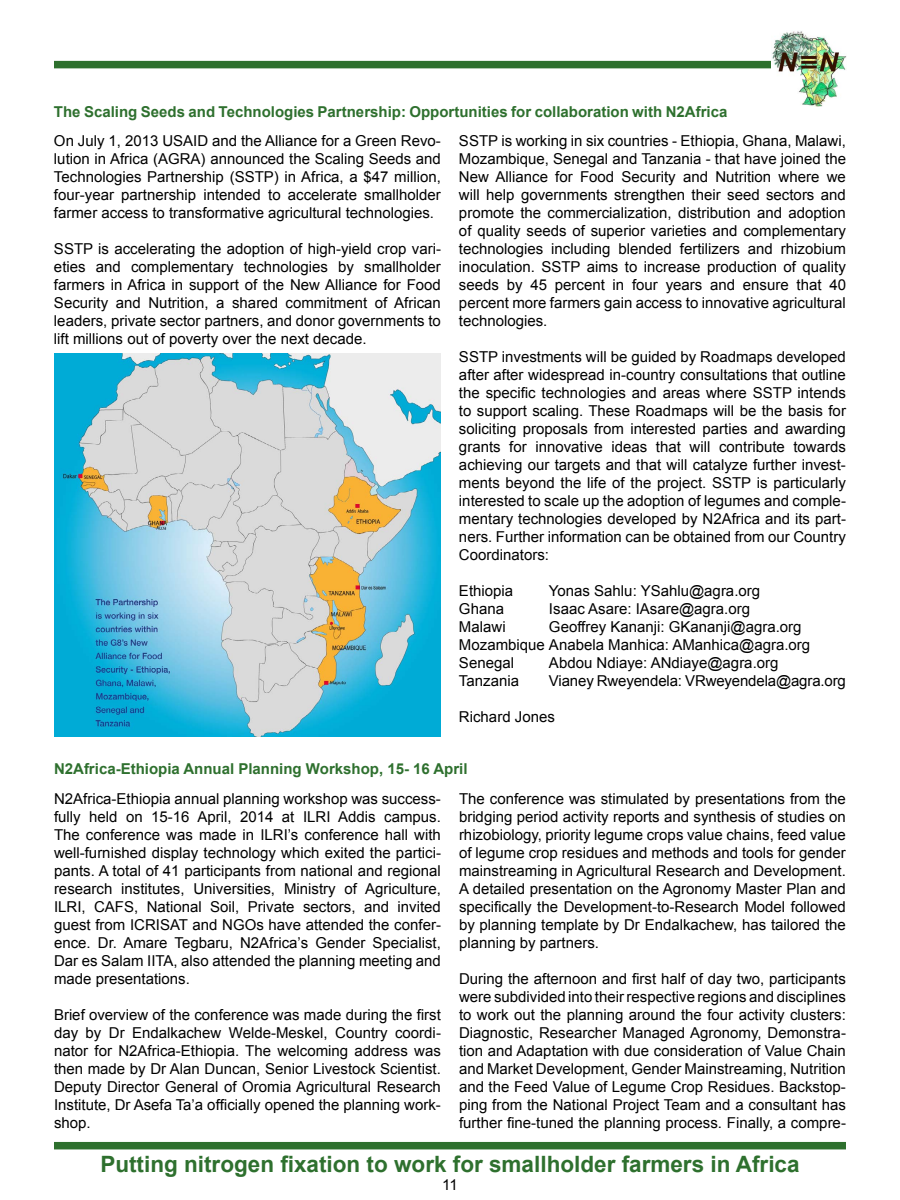
<style>
.page{position:relative;width:900px;height:1200px;background:#fff}
.page>*{position:absolute;margin:0;border:0;box-sizing:border-box;transform-origin:0 0}
.t1{font:700 22.5px "Arial";color:#2e702e}
.t2{font:15px/18px "Arial";color:#000;text-align:justify}
.t3{font:700 15px "Arial";color:#2e702e}
</style>
<div class="page">
<div style="left:54px;top:1142px;width:792px;height:7px;background:#2e702e"></div>
<div style="left:54px;top:61px;width:717px;height:7px;background:#2e702e"></div>
<img style="left:772px;top:31px;width:74px;height:76px">
<img style="left:54px;top:354px;width:387px;height:383px">
<p class="t3" style="left:54px;top:102px;width:675px">The Scaling Seeds and Technologies Partnership: Opportunities for collaboration with N2Africa</p>
<p class="t2" style="left:54px;top:132px;width:388px">On July 1, 2013 USAID and the Alliance for a Green Revo&shy;lution in Africa (AGRA) announced the Scaling Seeds and Technologies Partnership (SSTP) in Africa, a $47 million, four-year partnership intended to accelerate smallholder farmer access to transformative agricultural technologies.</p>
<p class="t2" style="left:54px;top:240px;width:389px">SSTP is accelerating the adoption of high-yield crop vari&shy;eties and complementary technologies by smallholder farmers in Africa in support of the New Alliance for Food Security and Nutrition, a shared commitment of African leaders, private sector partners, and donor governments to lift millions out of poverty over the next decade.</p>
<p class="t2" style="left:459px;top:132px;width:389px">SSTP is working in six countries - Ethiopia, Ghana, Malawi, Mozambique, Senegal and Tanzania - that have joined the New Alliance for Food Security and Nutrition where we will help governments strengthen their seed sectors and promote the commercialization, distribution and adoption of quality seeds of superior varieties and complementary technologies including blended fertilizers and rhizobium inoculation. SSTP aims to increase production of quality seeds by 45 percent in four years and ensure that 40 percent more farmers gain access to innovative agricultural technologies.</p>
<p class="t2" style="left:459px;top:348px;width:389px">SSTP investments will be guided by Roadmaps developed after after widespread in-country consultations that outline the specific technologies and areas where SSTP intends to support scaling. These Roadmaps will be the basis for soliciting proposals from interested parties and awarding grants for innovative ideas that will contribute towards achieving our targets and that will catalyze further invest&shy;ments beyond the life of the project. SSTP is particularly interested to scale up the adoption of legumes and comple&shy;mentary technologies developed by N2Africa and its part&shy;ners. Further information can be obtained from our Country Coordinators:</p>
<p class="t2" style="left:459px;top:582px;width:56px">Ethiopia</p>
<p class="t2" style="left:549px;top:582px;width:213px">Yonas Sahlu: YSahlu@agra.org</p>
<p class="t2" style="left:459px;top:600px;width:47px">Ghana</p>
<p class="t2" style="left:549px;top:600px;width:203px">Isaac Asare: IAsare@agra.org</p>
<p class="t2" style="left:459px;top:618px;width:48px">Malawi</p>
<p class="t2" style="left:459px;top:618px;width:353px;text-align:left;text-indent:90px">Geoffrey Kananji: GKananji@agra.org<br>Mozambique Anabela Manhica: AManhica@agra.org<br>Senegal</p>
<p class="t2" style="left:549px;top:654px;width:231px">Abdou Ndiaye: ANdiaye@agra.org</p>
<p class="t2" style="left:459px;top:672px;width:62px">Tanzania</p>
<p class="t2" style="left:549px;top:672px;width:298px">Vianey Rweyendela: VRweyendela@agra.org</p>
<p class="t2" style="left:459px;top:708px;width:97px">Richard Jones</p>
<p class="t3" style="left:54px;top:759px;width:415px">N2Africa-Ethiopia Annual Planning Workshop, 15- 16 April</p>
<p class="t2" style="left:54px;top:790px;width:388px">N2Africa-Ethiopia annual planning workshop was success&shy;fully held on 15-16 April, 2014 at ILRI Addis campus.<br>The conference was made in ILRI’s conference hall with well-furnished display technology which exited the partici&shy;pants. A total of 41 participants from national and regional research institutes, Universities, Ministry of Agriculture, ILRI, CAFS, National Soil, Private sectors, and invited guest from ICRISAT and NGOs have attended the confer&shy;ence. Dr. Amare Tegbaru, N2Africa’s Gender Specialist, Dar es Salam IITA, also attended the planning meeting and made presentations.</p>
<p class="t2" style="left:54px;top:1006px;width:388px">Brief overview of the conference was made during the first day by Dr Endalkachew Welde-Meskel, Country coordi&shy;nator for N2Africa-Ethiopia. The welcoming address was then made by Dr Alan Duncan, Senior Livestock Scientist.<br>Deputy Director General of Oromia Agricultural Research Institute, Dr Asefa Ta’a officially opened the planning work&shy;shop.</p>
<p class="t2" style="left:459px;top:790px;width:388px">The conference was stimulated by presentations from the bridging period activity reports and synthesis of studies on rhizobiology, priority legume crops value chains, feed value of legume crop residues and methods and tools for gender mainstreaming in Agricultural Research and Development.<br>A detailed presentation on the Agronomy Master Plan and specifically the Development-to-Research Model followed by planning template by Dr Endalkachew, has tailored the planning by partners.</p>
<p class="t2" style="left:459px;top:970px;width:388px">During the afternoon and first half of day two, participants were subdivided into their respective regions and disciplines to work out the planning around the four activity clusters:<br>Diagnostic, Researcher Managed Agronomy, Demonstra&shy;tion and Adaptation with due consideration of Value Chain and Market Development, Gender Mainstreaming, Nutrition and the Feed Value of Legume Crop Residues. Backstop&shy;ping from the National Project Team and a consultant has further fine-tuned the planning process. Finally, a compre-</p>
<h1 class="t1" style="left:100px;top:1149px;width:701px">Putting nitrogen fixation to work for smallholder farmers in Africa</h1>
<p class="t2" style="left:442px;top:1176px;width:17px">11</p>
</div>
